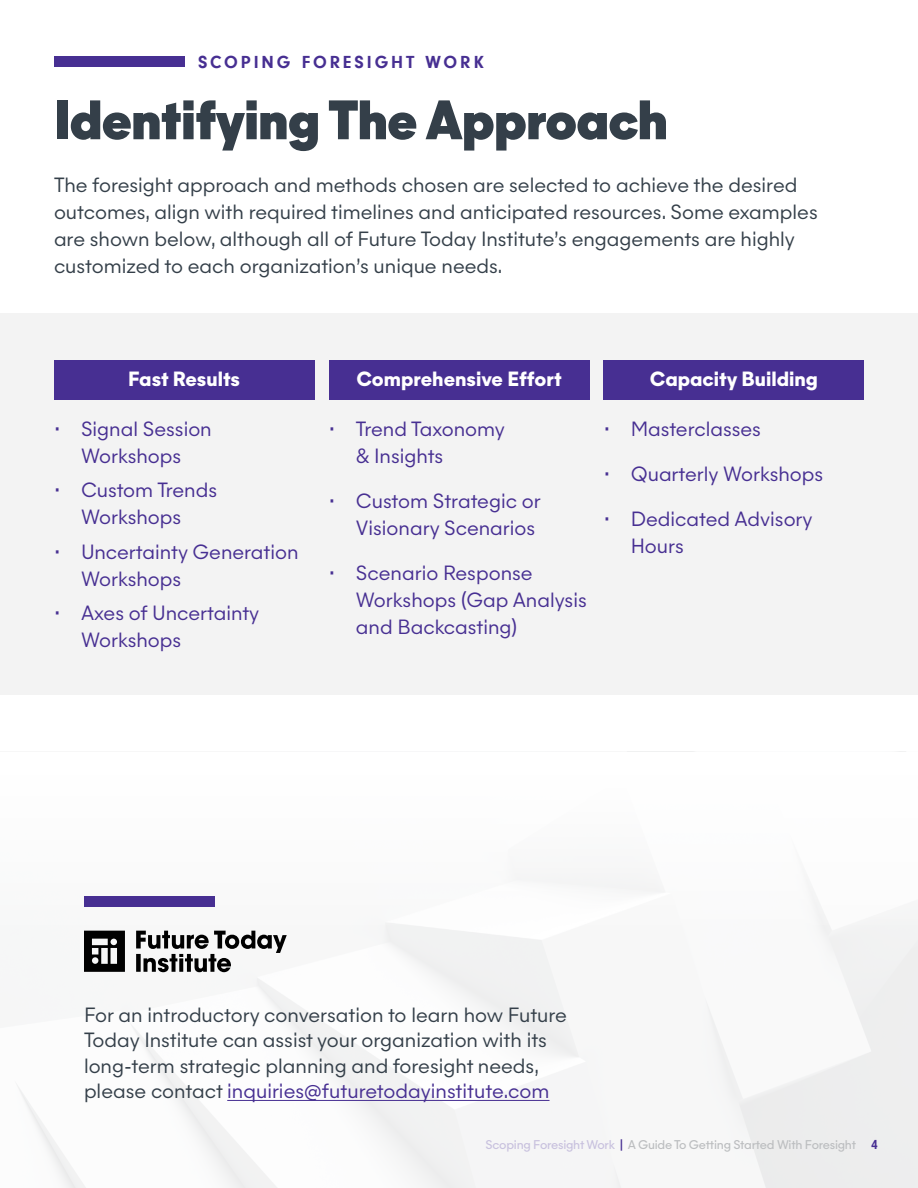
<style>
.page{position:relative;width:918px;height:1188px;background:#fff}
.page>*{position:absolute;margin:0;border:0;box-sizing:border-box;transform-origin:0 0}
.t1{font:900 52.5px "Majorant";letter-spacing:-.02em;color:#343f49}
.t2{font:300 19.5px/27px "Majorant";color:#343f49}
.t3{font:300 19.5px/27px "Majorant";color:#472f92}
.t4{font:700 19.5px "Majorant";color:#fff}
.t5{font:700 18px "Neuzeit Gro";letter-spacing:.16em;color:#472f92}
.t6{font:12px "Majorant";letter-spacing:-.02em;color:#bcbec0}
.s1{color:#472f92}
.s2{color:#c8c1de}
.s3{font-family:"Neuzeit Gro";font-weight:700;font-size:13.5px;color:#472f92}
</style>
<div class="page">
<div style="left:0;top:313px;width:918px;height:381px;background:#f3f3f3"></div>
<div style="left:54px;top:360px;width:260px;height:40px;background:#472f92"></div>
<div style="left:329px;top:360px;width:260px;height:40px;background:#472f92"></div>
<div style="left:604px;top:360px;width:260px;height:40px;background:#472f92"></div>
<div style="left:54px;top:56px;width:130px;height:10px;background:#472f92"></div>
<hr style="left:227px;top:1100px;width:323px;height:1px;background:#472f92">
<div style="left:84px;top:896px;width:130px;height:11px;background:#472f92"></div>
<svg style="left:84px;top:931px;width:203px;height:41px"></svg>
<p class="t5" style="left:198px;top:52px;width:287px">SCOPING FORESIGHT WORK</p>
<h1 class="t1" style="left:54px;top:87px;width:616px">Identifying The Approach</h1>
<p class="t2" style="left:54px;top:172px;width:765px">The foresight approach and methods chosen are selected to achieve the desired outcomes, align with required timelines and anticipated resources. Some examples are shown below, although all of Future Today Institute’s engagements are highly customized to each organization’s unique needs.</p>
<p class="t4" style="left:128px;top:367px;width:114px">Fast Results</p>
<p class="t3" style="left:54px;top:415px;width:159px;text-align:center">• Signal Session<br>Workshops</p>
<p class="t3" style="left:54px;top:477px;width:165px;text-align:center">• Custom Trends<br>Workshops</p>
<p class="t3" style="left:81px;top:538px;width:219px;text-indent:-27px">• Uncertainty Generation<br>Workshops</p>
<p class="t3" style="left:81px;top:600px;width:180px;text-indent:-27px">• Axes of Uncertainty<br>Workshops</p>
<p class="t4" style="left:356px;top:367px;width:207px">Comprehensive Effort</p>
<p class="t3" style="left:356px;top:415px;width:151px;text-indent:-27px">• Trend Taxonomy &amp; Insights</p>
<p class="t3" style="left:329px;top:487px;width:213px;text-align:right">• Custom Strategic or<br>Visionary Scenarios</p>
<p class="t3" style="left:356px;top:559px;width:232px;text-indent:-27px">• Scenario Response<br>Workshops (Gap Analysis and Backcasting)</p>
<p class="t4" style="left:650px;top:367px;width:170px">Capacity Building</p>
<p class="t3" style="left:604px;top:415px;width:159px">• Masterclasses</p>
<p class="t3" style="left:604px;top:460px;width:221px">• Quarterly Workshops</p>
<p class="t3" style="left:631px;top:505px;width:183px;text-indent:-27px">• Dedicated Advisory<br>Hours</p>
<p class="t2" style="left:84px;top:1002px;width:485px;line-height:25.5px">For an introductory conversation to learn how Future Today Institute can assist your organization with its long-term strategic planning and foresight needs, please contact <span class="s1">inquiries@futuretodayinstitute.com</span></p>
<p class="t6" style="left:486px;top:1137px;width:394px"><span class="s2">Scoping Foresight Work</span> <span class="s1">|</span> A Guide To Getting Started With Foresight <span class="s3">4</span></p>
</div>
